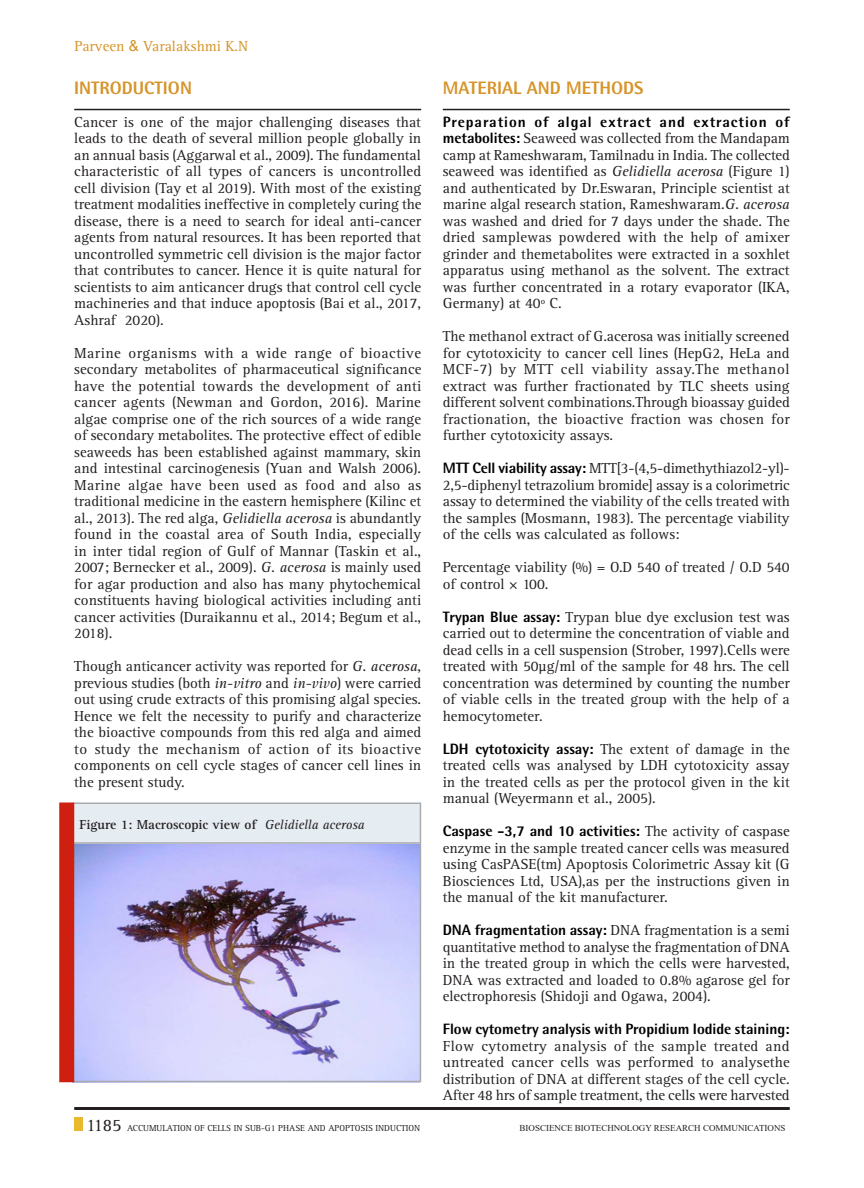
<style>
.page{position:relative;width:864px;height:1188px;background:#fff}
.page>*{position:absolute;margin:0;border:0;box-sizing:border-box;transform-origin:0 0}
.Body_text{font:800 18px "Rotis Semi Sans Std";color:#d69429}
.Body_text-2{font:15px/16.5px "Rotis Serif Std";color:#231f20;text-align:justify}
.Body_text-3{font:15px "Rotis Serif Std";color:#d69429}
.Body_text-4{font:700 13.5px "Rotis Serif Std";color:#231f20}
.t1{font:9px "Rotis Serif Std";color:#231f20}
.t2{font:9px "Times New Roman";color:#231f20}
.s1{font-family:"Arial"}
.s2{font-style:italic}
.s3{font-weight:400;font-style:italic}
.s4{font-family:"Rotis Semi Sans Std";font-weight:800;color:#000}
.s5{font-size:18px}
</style>
<div class="page">
<hr style="left:74px;top:109px;width:347px;height:1px;background:#231f20">
<hr style="left:443px;top:109px;width:347px;height:1px;background:#231f20">
<img style="left:74px;top:844px;width:346px;height:237px">
<div style="left:73px;top:803px;width:347px;height:40px;background:#e5ecf2"></div>
<hr style="left:73px;top:802px;width:347px;height:2px;background:#a8aaad">
<hr style="left:73px;top:842px;width:347px;height:2px;background:#a8aaad">
<hr style="left:73px;top:1081px;width:347px;height:1px;background:#a8aaad">
<hr style="left:420px;top:802px;width:1px;height:280px;background:#a8aaad">
<div style="left:59px;top:802px;width:15px;height:280px;background:#ce1f10"></div>
<div style="left:74px;top:1118px;width:9px;height:13px;background:#eaba2e"></div>
<hr style="left:74px;top:1107px;width:716px;height:3px;background:#231f20">
<p class="Body_text-3" style="left:75px;top:38px;width:175px">Parveen <span class="s1">&amp;</span> Varalakshmi K.N</p>
<p class="Body_text" style="left:74px;top:76px;width:119px">INTRODUCTION</p>
<p class="Body_text-2" style="left:74px;top:114px;width:349px">Cancer is one of the major challenging diseases that leads to the death of several million people globally in an annual basis (Aggarwal et al., 2009). The fundamental characteristic of all types of cancers is uncontrolled cell division (Tay et al 2019). With most of the existing treatment modalities ineffective in completely curing the disease, there is a need to search for ideal anti-cancer agents from natural resources. It has been reported that uncontrolled symmetric cell division is the major factor that contributes to cancer. Hence it is quite natural for scientists to aim anticancer drugs that control cell cycle machineries and that induce apoptosis (Bai et al., 2017, Ashraf 2020).</p>
<p class="Body_text-2" style="left:74px;top:345px;width:349px">Marine organisms with a wide range of bioactive secondary metabolites of pharmaceutical significance have the potential towards the development of anti cancer agents (Newman and Gordon, 2016). Marine algae comprise one of the rich sources of a wide range of secondary metabolites. The protective effect of edible seaweeds has been established against mammary, skin and intestinal carcinogenesis (Yuan and Walsh 2006).<br>Marine algae have been used as food and also as traditional medicine in the eastern hemisphere (Kilinc et al., 2013). The red alga, <span class="s2">Gelidiella acerosa</span> is abundantly found in the coastal area of South India, especially in inter tidal region of Gulf of Mannar (Taskin et al., 2007; Bernecker et al., 2009). <span class="s2">G. acerosa</span> is mainly used for agar production and also has many phytochemical constituents having biological activities including anti cancer activities (Duraikannu et al., 2014; Begum et al., 2018).</p>
<p class="Body_text-2" style="left:74px;top:658px;width:348px">Though anticancer activity was reported for <span class="s2">G. acerosa</span>, previous studies (both <span class="s2">in-vitro</span> and <span class="s2">in-vivo</span>) were carried out using crude extracts of this promising algal species.<br>Hence we felt the necessity to purify and characterize the bioactive compounds from this red alga and aimed to study the mechanism of action of its bioactive components on cell cycle stages of cancer cell lines in the present study.</p>
<p class="Body_text-4" style="left:80px;top:816px;width:287px">Figure 1: Macroscopic view of <span class="s3">Gelidiella acerosa</span></p>
<p class="Body_text" style="left:443px;top:76px;width:202px">MATERIAL AND METHODS</p>
<p class="Body_text-2" style="left:443px;top:114px;width:349px"><span class="s4">Preparation of algal extract and extraction of metabolites:</span> Seaweed was collected from the Mandapam camp at Rameshwaram, Tamilnadu in India. The collected seaweed was identified as <span class="s2">Gelidiella acerosa</span> (Figure 1) and authenticated by Dr.Eswaran, Principle scientist at marine algal research station, Rameshwaram.<span class="s2">G. acerosa </span>was washed and dried for 7 days under the shade. The dried samplewas powdered with the help of amixer grinder and themetabolites were extracted in a soxhlet apparatus using methanol as the solvent. The extract was further concentrated in a rotary evaporator (IKA, Germany) at 40º C.</p>
<p class="Body_text-2" style="left:443px;top:328px;width:349px">The methanol extract of G.acerosa was initially screened for cytotoxicity to cancer cell lines (HepG2, HeLa and MCF-7) by MTT cell viability assay.The methanol extract was further fractionated by TLC sheets using different solvent combinations.Through bioassay guided fractionation, the bioactive fraction was chosen for further cytotoxicity assays.</p>
<p class="Body_text-2" style="left:443px;top:460px;width:349px"><span class="s4">MTT Cell viability assay:</span> MTT[3-(4,5-dimethythiazol2-yl)- 2,5-diphenyl tetrazolium bromide] assay is a colorimetric assay to determined the viability of the cells treated with the samples (Mosmann, 1983). The percentage viability of the cells was calculated as follows:</p>
<p class="Body_text-2" style="left:443px;top:559px;width:348px">Percentage viability (%) = O.D 540 of treated / O.D 540 of control × 100.</p>
<p class="Body_text-2" style="left:443px;top:609px;width:348px"><span class="s4">Trypan Blue assay:</span> Trypan blue dye exclusion test was carried out to determine the concentration of viable and dead cells in a cell suspension (Strober, 1997).Cells were treated with 50µg/ml of the sample for 48 hrs. The cell concentration was determined by counting the number of viable cells in the treated group with the help of a hemocytometer.</p>
<p class="Body_text-2" style="left:443px;top:741px;width:348px"><span class="s4">LDH cytotoxicity assay:</span> The extent of damage in the treated cells was analysed by LDH cytotoxicity assay in the treated cells as per the protocol given in the kit manual (Weyermann et al., 2005).</p>
<p class="Body_text-2" style="left:443px;top:823px;width:348px"><span class="s4">Caspase -3,7 and 10 activities:</span> The activity of caspase enzyme in the sample treated cancer cells was measured using CasPASE(tm) Apoptosis Colorimetric Assay kit (G Biosciences Ltd, USA),as per the instructions given in the manual of the kit manufacturer.</p>
<p class="Body_text-2" style="left:443px;top:922px;width:348px"><span class="s4">DNA fragmentation assay:</span> DNA fragmentation is a semi quantitative method to analyse the fragmentation of DNA in the treated group in which the cells were harvested, DNA was extracted and loaded to 0.8% agarose gel for electrophoresis (Shidoji and Ogawa, 2004).</p>
<p class="Body_text-2" style="left:443px;top:1021px;width:349px"><span class="s4">Flow cytometry analysis with Propidium Iodide staining:<br></span>Flow cytometry analysis of the sample treated and untreated cancer cells was performed to analysethe distribution of DNA at different stages of the cell cycle.<br>After 48 hrs of sample treatment, the cells were harvested</p>
<p class="t1" style="left:86px;top:1123px;width:53px"><span class="s5">1185</span> Accumulation</p>
<p class="t1" style="left:194px;top:1123px;width:24px">of Cells</p>
<p class="t1" style="left:234px;top:1123px;width:56px">in Sub-G1 Phase</p>
<p class="t1" style="left:308px;top:1123px;width:7px">and</p>
<p class="t1" style="left:328px;top:1123px;width:12px">Apoptosis</p>
<p class="t1" style="left:376px;top:1123px;width:9px">Induction</p>
<p class="t2" style="left:520px;top:1122px;width:267px">BIOSCIENCE BIOTECHNOLOGY RESEARCH COMMUNICATIONS</p>
</div>
